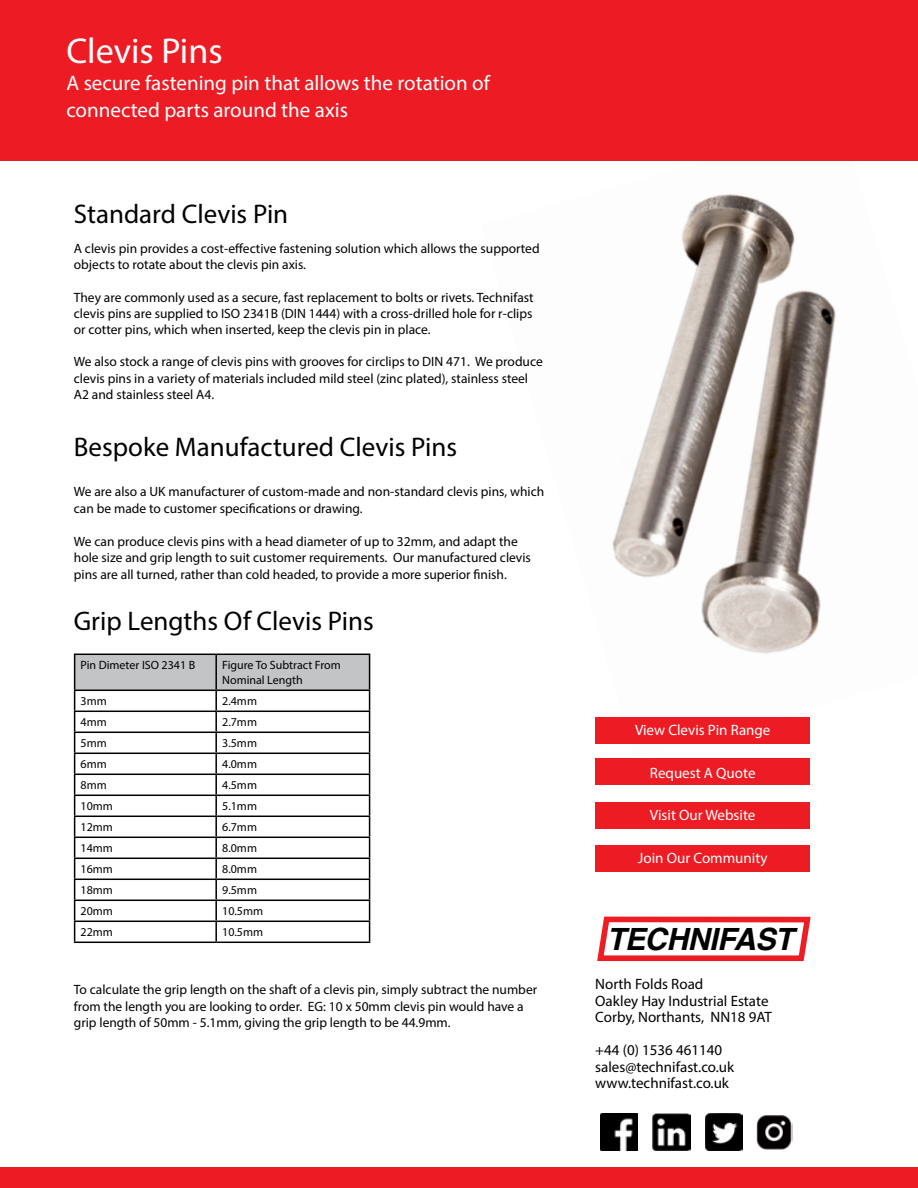
<style>
.page{position:relative;width:918px;height:1188px;background:#fff}
.page>*{position:absolute;margin:0;border:0;box-sizing:border-box;transform-origin:0 0}
.t1{font:36px "Myriad Pro";color:#fff}
.t2{font:italic 700 30.6px "Helvetica";letter-spacing:-.02em;color:#000}
.t3{font:27px "Myriad Pro";color:#000}
.t4{font:21px/27px "Myriad Pro";color:#fff}
.t5{font:15px/16.5px "Myriad Pro";color:#000}
.t6{font:15px "Myriad Pro";color:#fff}
.t7{font:13.5px/16.2px "Myriad Pro";color:#000}
.t8{font:12px/15px "Myriad Pro";color:#000}
</style>
<div class="page">
<div style="left:0;top:1167px;width:918px;height:21px;background:#ed1c24"></div>
<img style="left:481px;top:160px;width:437px;height:494px">
<div style="left:0;top:0;width:918px;height:160px;background:#ed1c24"></div>
<svg style="left:597px;top:916px;width:214px;height:46px"></svg>
<div style="left:595px;top:802px;width:215px;height:27px;background:#ed1c24"></div>
<div style="left:595px;top:845px;width:215px;height:27px;background:#ed1c24"></div>
<img style="left:600px;top:1113px;width:38px;height:37px">
<img style="left:653px;top:1113px;width:37px;height:37px">
<img style="left:705px;top:1113px;width:38px;height:37px">
<img style="left:756px;top:1115px;width:37px;height:35px">
<svg style="left:74px;top:654px;width:296px;height:288px"></svg>
<hr style="left:74px;top:942px;width:142px;height:1px;background:#000">
<hr style="left:216px;top:942px;width:154px;height:1px;background:#000">
<div style="left:595px;top:758px;width:215px;height:27px;background:#ed1c24"></div>
<div style="left:595px;top:717px;width:215px;height:27px;background:#ed1c24"></div>
<h1 class="t1" style="left:66px;top:29px;width:158px">Clevis Pins</h1>
<h3 class="t4" style="left:66px;top:69px;width:425px">A secure fastening pin that allows the rotation of connected parts around the axis</h3>
<h3 class="t3" style="left:74px;top:198px;width:216px">Standard Clevis Pin</h3>
<p class="t7" style="left:74px;top:240px;width:467px">A clevis pin provides a cost-effective fastening solution which allows the supported objects to rotate about the clevis pin axis.</p>
<p class="t7" style="left:74px;top:289px;width:461px;text-align:justify">They are commonly used as a secure, fast replacement to bolts or rivets. Technifast clevis pins are supplied to ISO 2341B (DIN 1444) with a cross-drilled hole for r-clips or cotter pins, which when inserted, keep the clevis pin in place.</p>
<p class="t7" style="left:74px;top:354px;width:470px">We also stock a range of clevis pins with grooves for circlips to DIN 471. We produce clevis pins in a variety of materials included mild steel (zinc plated), stainless steel<br>A2 and stainless steel A4.</p>
<h3 class="t3" style="left:74px;top:431px;width:385px">Bespoke Manufactured Clevis Pins</h3>
<p class="t7" style="left:74px;top:483px;width:472px">We are also a UK manufacturer of custom-made and non-standard clevis pins, which can be made to customer specifications or drawing.</p>
<p class="t7" style="left:74px;top:533px;width:459px">We can produce clevis pins with a head diameter of up to 32mm, and adapt the hole size and grip length to suit customer requirements. Our manufactured clevis pins are all turned, rather than cold headed, to provide a more superior finish.</p>
<h3 class="t3" style="left:74px;top:604px;width:301px">Grip Lengths Of Clevis Pins</h3>
<p class="t8" style="left:81px;top:658px;width:116px">Pin Dimeter ISO 2341 B</p>
<p class="t8" style="left:222px;top:658px;width:120px">Figure To Subtract From<br>Nominal Length</p>
<p class="t8" style="left:81px;top:694px;width:28px">3mm</p>
<p class="t8" style="left:222px;top:694px;width:36px">2.4mm</p>
<p class="t8" style="left:81px;top:715px;width:28px">4mm</p>
<p class="t8" style="left:222px;top:715px;width:36px">2.7mm</p>
<p class="t8" style="left:81px;top:736px;width:28px">5mm</p>
<p class="t8" style="left:222px;top:736px;width:36px">3.5mm</p>
<p class="t8" style="left:81px;top:757px;width:28px">6mm</p>
<p class="t8" style="left:222px;top:757px;width:36px">4.0mm</p>
<p class="t8" style="left:81px;top:778px;width:28px">8mm</p>
<p class="t8" style="left:222px;top:778px;width:36px">4.5mm</p>
<p class="t8" style="left:81px;top:799px;width:34px">10mm</p>
<p class="t8" style="left:222px;top:799px;width:36px">5.1mm</p>
<p class="t8" style="left:81px;top:820px;width:34px">12mm</p>
<p class="t8" style="left:222px;top:820px;width:36px">6.7mm</p>
<p class="t8" style="left:81px;top:841px;width:34px">14mm</p>
<p class="t8" style="left:222px;top:841px;width:36px">8.0mm</p>
<p class="t8" style="left:81px;top:862px;width:34px">16mm</p>
<p class="t8" style="left:222px;top:862px;width:36px">8.0mm</p>
<p class="t8" style="left:81px;top:883px;width:34px">18mm</p>
<p class="t8" style="left:222px;top:883px;width:36px">9.5mm</p>
<p class="t8" style="left:81px;top:904px;width:34px">20mm</p>
<p class="t8" style="left:222px;top:904px;width:42px">10.5mm</p>
<p class="t8" style="left:81px;top:925px;width:34px">22mm</p>
<p class="t8" style="left:222px;top:925px;width:42px">10.5mm</p>
<p class="t7" style="left:74px;top:981px;width:465px">To calculate the grip length on the shaft of a clevis pin, simply subtract the number from the length you are looking to order. EG: 10 x 50mm clevis pin would have a grip length of 50mm - 5.1mm, giving the grip length to be 44.9mm.</p>
<p class="t6" style="left:635px;top:720px;width:137px">View Clevis Pin Range</p>
<p class="t6" style="left:650px;top:764px;width:107px">Request A Quote</p>
<p class="t6" style="left:650px;top:806px;width:107px">Visit Our Website</p>
<p class="t6" style="left:638px;top:849px;width:131px">Join Our Community</p>
<h2 class="t2" style="left:607px;top:914px;width:188px">TECHNIFAST</h2>
<p class="t5" style="left:595px;top:976px;width:178px">North Folds Road<br>Oakley Hay Industrial Estate<br>Corby, Northants, NN18 9AT</p>
<p class="t5" style="left:595px;top:1042px;width:140px">+44 (0) 1536 461140 sales@technifast.co.uk www.technifast.co.uk</p>
</div>
